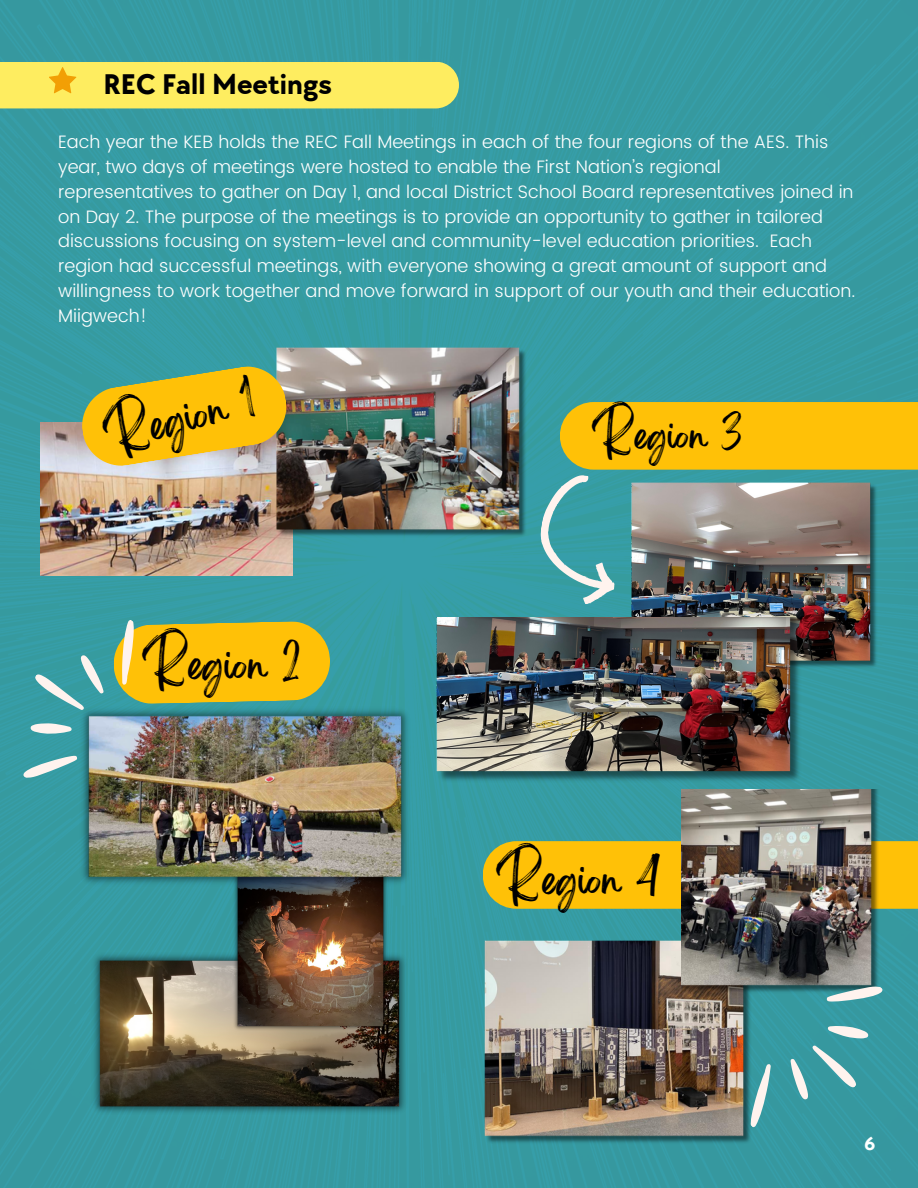
<style>
.page{position:relative;width:918px;height:1188px;background:#369ba1}
.page>*{position:absolute;margin:0;border:0;box-sizing:border-box;transform-origin:0 0}
.t1{font:39px "Brightwall";color:#000}
.t2{font:39px "Brightwall";color:#050000}
.t3{font:36px "Brightwall";color:#000}
.t4{font:700 29.4px "TT Chocolates";color:#000}
.t5{font:700 19.05px "TT Chocolates";color:#fff}
.t6{font:300 18px/24.8px "Poppins";color:#fefefe}
</style>
<div class="page">
<div style="left:0;top:62px;width:459px;height:46px;background:#feed60"></div>
<img style="left:40px;top:423px;width:252px;height:153px">
<img style="left:275px;top:347px;width:255px;height:191px">
<img style="left:630px;top:608px;width:251px;height:62px">
<img style="left:433px;top:617px;width:372px;height:168px">
<img style="left:483px;top:941px;width:272px;height:204px">
<div style="left:483px;top:841px;width:435px;height:68px;background:#ffc107"></div>
<img style="left:681px;top:790px;width:199px;height:207px">
<svg style="left:22px;top:619px;width:309px;height:177px;background:#a6b359"></svg>
<svg style="left:81px;top:365px;width:207px;height:102px;background:#d8b938"></svg>
<svg style="left:530px;top:402px;width:388px;height:206px;background:#929b64"></svg>
<svg style="left:729px;top:965px;width:155px;height:163px;background:#549698"></svg>
<img style="left:76px;top:949px;width:347px;height:169px">
<img style="left:231px;top:888px;width:159px;height:145px">
<img style="left:66px;top:705px;width:358px;height:183px">
<p class="t4" style="left:104px;top:68px;width:230px">REC Fall Meetings</p>
<p class="t6" style="left:58px;top:130px;width:799px">Each year the KEB holds the REC Fall Meetings in each of the four regions of the AES. This year, two days of meetings were hosted to enable the First Nation’s regional representatives to gather on Day 1, and local District School Board representatives joined in on Day 2. The purpose of the meetings is to provide an opportunity to gather in tailored discussions focusing on system-level and community-level education priorities. Each region had successful meetings, with everyone showing a great amount of support and willingness to work together and move forward in support of our youth and their education.<br>Miigwech!</p>
<p class="t1" style="left:102px;top:422px;width:156px;rotate:-14deg">Region 1</p>
<p class="t2" style="left:143px;top:650px;width:160px">Region 2</p>
<p class="t3" style="left:593px;top:421px;width:151px">Region 3</p>
<p class="t1" style="left:497px;top:865px;width:164px">Region 4</p>
<p class="t5" style="left:864px;top:1132px;width:12px">6</p>
</div>
